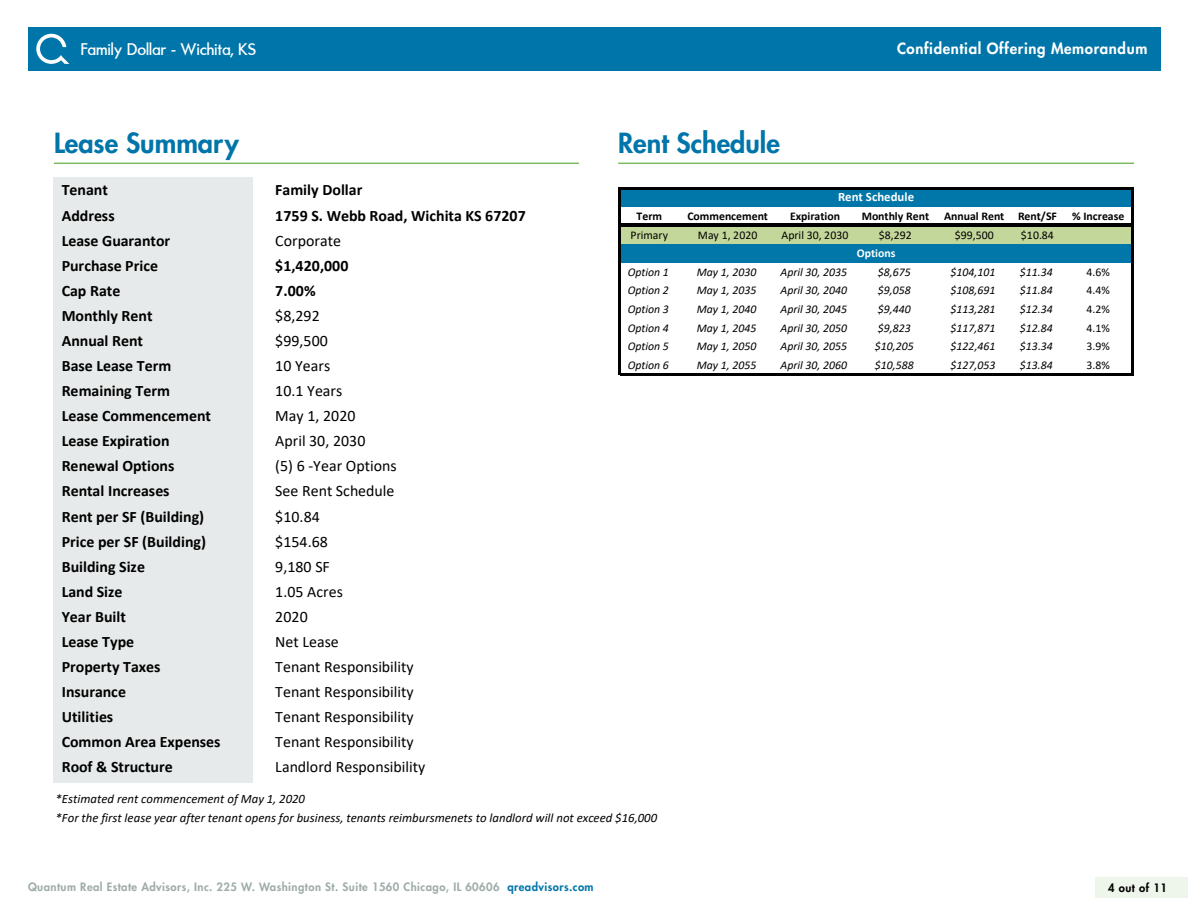
<style>
.page{position:relative;width:1188px;height:918px;background:#fff}
.page>*{position:absolute;margin:0;border:0;box-sizing:border-box;transform-origin:0 0}
.t1{font:800 27px "Futura";color:#0075a9}
.t2{font:500 18px "Futura";letter-spacing:.04em;color:#fff}
.t3{font:700 15.9px "Calibri";color:#000}
.t4{font:15.9px "Calibri";color:#000}
.t5{font:800 15px "Futura";letter-spacing:.04em;color:#fff}
.t6{font:italic 12.75px/18.8px "Calibri";letter-spacing:.005em;color:#000}
.t7{font:700 12.75px "Calibri";color:#fff}
.t8{font:italic 11.85px "Calibri";letter-spacing:.005em;color:#000}
.t9{font:11.85px "Calibri";letter-spacing:.005em;color:#000}
.t10{font:700 11.85px "Calibri";color:#000}
.t11{font:700 11.85px "Calibri";color:#fff}
.t12{font:800 11.25px "Futura";letter-spacing:.04em;color:#9eacaa}
.t13{font:800 11.25px "Futura";letter-spacing:.04em;color:#000}
.s1{color:#0075a9}
</style>
<div class="page">
<div style="left:28px;top:27px;width:1133px;height:43px;background:#0075a9"></div>
<svg style="left:36px;top:34px;width:33px;height:30px"></svg>
<div style="left:1095px;top:877px;width:93px;height:21px;background:#eef5ea"></div>
<div style="left:53px;top:178px;width:200px;height:605px;background:#e7eaea"></div>
<hr style="left:54px;top:163px;width:525px;height:1px;background:#7cba62">
<hr style="left:618px;top:163px;width:516px;height:1px;background:#7cba62">
<div style="left:620px;top:189px;width:513px;height:18px;background:#0076a9"></div>
<div style="left:620px;top:225px;width:513px;height:19px;background:#c4d79b"></div>
<div style="left:620px;top:244px;width:513px;height:19px;background:#0076a9"></div>
<hr style="left:618px;top:187px;width:2px;height:188px;background:#000">
<hr style="left:1132px;top:189px;width:2px;height:186px;background:#000">
<hr style="left:620px;top:187px;width:514px;height:2px;background:#000">
<hr style="left:620px;top:224px;width:512px;height:1px;background:#000">
<hr style="left:620px;top:226px;width:512px;height:1px;background:#000">
<hr style="left:620px;top:373px;width:514px;height:2px;background:#000">
<p class="t2" style="left:81px;top:40px;width:176px">Family Dollar - Wichita, KS</p>
<p class="t5" style="left:897px;top:39px;width:252px">Confidential Offering Memorandum</p>
<h1 class="t1" style="left:54px;top:126px;width:186px">Lease Summary</h1>
<p class="t3" style="left:62px;top:179px;width:48px">Tenant</p>
<p class="t3" style="left:275px;top:179px;width:89px">Family Dollar</p>
<p class="t3" style="left:62px;top:204px;width:55px">Address</p>
<p class="t3" style="left:275px;top:204px;width:252px">1759 S. Webb Road, Wichita KS 67207</p>
<p class="t3" style="left:62px;top:229px;width:110px">Lease Guarantor</p>
<p class="t4" style="left:275px;top:229px;width:67px">Corporate</p>
<p class="t3" style="left:62px;top:254px;width:98px">Purchase Price</p>
<p class="t3" style="left:275px;top:254px;width:75px">$1,420,000</p>
<p class="t3" style="left:62px;top:279px;width:60px">Cap Rate</p>
<p class="t3" style="left:275px;top:279px;width:42px">7.00%</p>
<p class="t3" style="left:62px;top:304px;width:92px">Monthly Rent</p>
<p class="t4" style="left:275px;top:305px;width:46px">$8,292</p>
<p class="t3" style="left:62px;top:329px;width:83px">Annual Rent</p>
<p class="t4" style="left:275px;top:330px;width:54px">$99,500</p>
<p class="t3" style="left:62px;top:355px;width:111px">Base Lease Term</p>
<p class="t4" style="left:275px;top:355px;width:56px">10 Years</p>
<p class="t3" style="left:62px;top:380px;width:110px">Remaining Term</p>
<p class="t4" style="left:275px;top:380px;width:69px">10.1 Years</p>
<p class="t3" style="left:62px;top:405px;width:151px">Lease Commencement</p>
<p class="t4" style="left:275px;top:405px;width:82px">May 1, 2020</p>
<p class="t3" style="left:62px;top:430px;width:109px">Lease Expiration</p>
<p class="t4" style="left:275px;top:430px;width:92px">April 30, 2030</p>
<p class="t3" style="left:62px;top:455px;width:114px">Renewal Options</p>
<p class="t4" style="left:275px;top:455px;width:123px">(5) 6 -Year Options</p>
<p class="t3" style="left:62px;top:480px;width:109px">Rental Increases</p>
<p class="t4" style="left:275px;top:480px;width:121px">See Rent Schedule</p>
<p class="t3" style="left:62px;top:505px;width:144px">Rent per SF (Building)</p>
<p class="t4" style="left:275px;top:505px;width:46px">$10.84</p>
<p class="t3" style="left:62px;top:530px;width:146px">Price per SF (Building)</p>
<p class="t4" style="left:275px;top:530px;width:54px">$154.68</p>
<p class="t3" style="left:62px;top:555px;width:85px">Building Size</p>
<p class="t4" style="left:275px;top:555px;width:56px">9,180 SF</p>
<p class="t3" style="left:62px;top:580px;width:62px">Land Size</p>
<p class="t4" style="left:275px;top:580px;width:69px">1.05 Acres</p>
<p class="t3" style="left:62px;top:605px;width:66px">Year Built</p>
<p class="t4" style="left:275px;top:606px;width:34px">2020</p>
<p class="t3" style="left:62px;top:630px;width:74px">Lease Type</p>
<p class="t4" style="left:275px;top:631px;width:65px">Net Lease</p>
<p class="t3" style="left:62px;top:655px;width:100px">Property Taxes</p>
<p class="t4" style="left:275px;top:656px;width:140px">Tenant Responsibility</p>
<p class="t3" style="left:62px;top:681px;width:66px">Insurance</p>
<p class="t4" style="left:275px;top:681px;width:140px">Tenant Responsibility</p>
<p class="t3" style="left:62px;top:706px;width:53px">Utilities</p>
<p class="t4" style="left:275px;top:706px;width:140px">Tenant Responsibility</p>
<p class="t3" style="left:62px;top:731px;width:160px">Common Area Expenses</p>
<p class="t4" style="left:275px;top:731px;width:140px">Tenant Responsibility</p>
<p class="t3" style="left:62px;top:756px;width:113px">Roof &amp; Structure</p>
<p class="t4" style="left:275px;top:756px;width:152px">Landlord Responsibility</p>
<h1 class="t1" style="left:618px;top:126px;width:163px">Rent Schedule</h1>
<p class="t7" style="left:838px;top:188px;width:78px">Rent Schedule</p>
<p class="t10" style="left:637px;top:208px;width:27px">Term</p>
<p class="t10" style="left:687px;top:208px;width:82px">Commencement</p>
<p class="t10" style="left:790px;top:208px;width:51px">Expiration</p>
<p class="t10" style="left:862px;top:208px;width:69px">Monthly Rent</p>
<p class="t10" style="left:944px;top:208px;width:114px">Annual Rent Rent/SF</p>
<p class="t10" style="left:1072px;top:208px;width:54px">% Increase</p>
<p class="t9" style="left:631px;top:227px;width:39px">Primary</p>
<p class="t9" style="left:698px;top:227px;width:61px">May 1, 2020</p>
<p class="t9" style="left:782px;top:227px;width:68px">April 30, 2030</p>
<p class="t9" style="left:879px;top:227px;width:34px">$8,292</p>
<p class="t9" style="left:955px;top:227px;width:40px">$99,500</p>
<p class="t9" style="left:1021px;top:227px;width:34px">$10.84</p>
<p class="t8" style="left:628px;top:264px;width:43px">Option 1</p>
<p class="t8" style="left:697px;top:264px;width:61px">May 1, 2030</p>
<p class="t8" style="left:781px;top:264px;width:68px">April 30, 2035</p>
<p class="t8" style="left:878px;top:264px;width:34px">$8,675</p>
<p class="t8" style="left:951px;top:264px;width:46px">$104,101</p>
<p class="t8" style="left:1020px;top:264px;width:34px">$11.34</p>
<p class="t9" style="left:1086px;top:264px;width:25px">4.6%</p>
<p class="t8" style="left:628px;top:282px;width:43px">Option 2</p>
<p class="t8" style="left:697px;top:282px;width:61px">May 1, 2035</p>
<p class="t8" style="left:781px;top:282px;width:68px">April 30, 2040</p>
<p class="t8" style="left:878px;top:282px;width:34px">$9,058</p>
<p class="t8" style="left:951px;top:282px;width:46px">$108,691</p>
<p class="t8" style="left:1020px;top:282px;width:34px">$11.84</p>
<p class="t9" style="left:1086px;top:282px;width:25px">4.4%</p>
<p class="t8" style="left:628px;top:301px;width:43px">Option 3</p>
<p class="t8" style="left:697px;top:301px;width:61px">May 1, 2040</p>
<p class="t8" style="left:781px;top:301px;width:68px">April 30, 2045</p>
<p class="t8" style="left:878px;top:301px;width:34px">$9,440</p>
<p class="t8" style="left:951px;top:301px;width:46px">$113,281</p>
<p class="t8" style="left:1020px;top:301px;width:34px">$12.34</p>
<p class="t9" style="left:1086px;top:301px;width:25px">4.2%</p>
<p class="t8" style="left:628px;top:319px;width:43px">Option 4</p>
<p class="t8" style="left:697px;top:319px;width:61px">May 1, 2045</p>
<p class="t8" style="left:781px;top:319px;width:68px">April 30, 2050</p>
<p class="t8" style="left:878px;top:319px;width:34px">$9,823</p>
<p class="t8" style="left:951px;top:319px;width:46px">$117,871</p>
<p class="t8" style="left:1020px;top:319px;width:34px">$12.84</p>
<p class="t9" style="left:1086px;top:319px;width:25px">4.1%</p>
<p class="t8" style="left:628px;top:338px;width:43px">Option 5</p>
<p class="t8" style="left:697px;top:338px;width:61px">May 1, 2050</p>
<p class="t8" style="left:781px;top:338px;width:68px">April 30, 2055</p>
<p class="t8" style="left:875px;top:338px;width:40px">$10,205</p>
<p class="t8" style="left:951px;top:338px;width:46px">$122,461</p>
<p class="t8" style="left:1020px;top:338px;width:34px">$13.34</p>
<p class="t9" style="left:1086px;top:338px;width:25px">3.9%</p>
<p class="t8" style="left:628px;top:357px;width:43px">Option 6</p>
<p class="t8" style="left:697px;top:357px;width:61px">May 1, 2055</p>
<p class="t8" style="left:781px;top:357px;width:68px">April 30, 2060</p>
<p class="t8" style="left:875px;top:357px;width:40px">$10,588</p>
<p class="t8" style="left:951px;top:357px;width:46px">$127,053</p>
<p class="t8" style="left:1020px;top:357px;width:34px">$13.84</p>
<p class="t9" style="left:1086px;top:357px;width:25px">3.8%</p>
<p class="t11" style="left:857px;top:244px;width:40px">Options</p>
<p class="t6" style="left:56px;top:789px;width:603px">*Estimated rent commencement of May 1, 2020<br>*For the first lease year after tenant opens for business, tenants reimbursmenets to landlord will not exceed $16,000</p>
<p class="t12" style="left:28px;top:880px;width:567px">Quantum Real Estate Advisors, Inc. 225 W. Washington St. Suite 1560 Chicago, IL 60606 <span class="s1">qreadvisors.com</span></p>
<p class="t13" style="left:1108px;top:881px;width:60px">4 out of 11</p>
</div>
